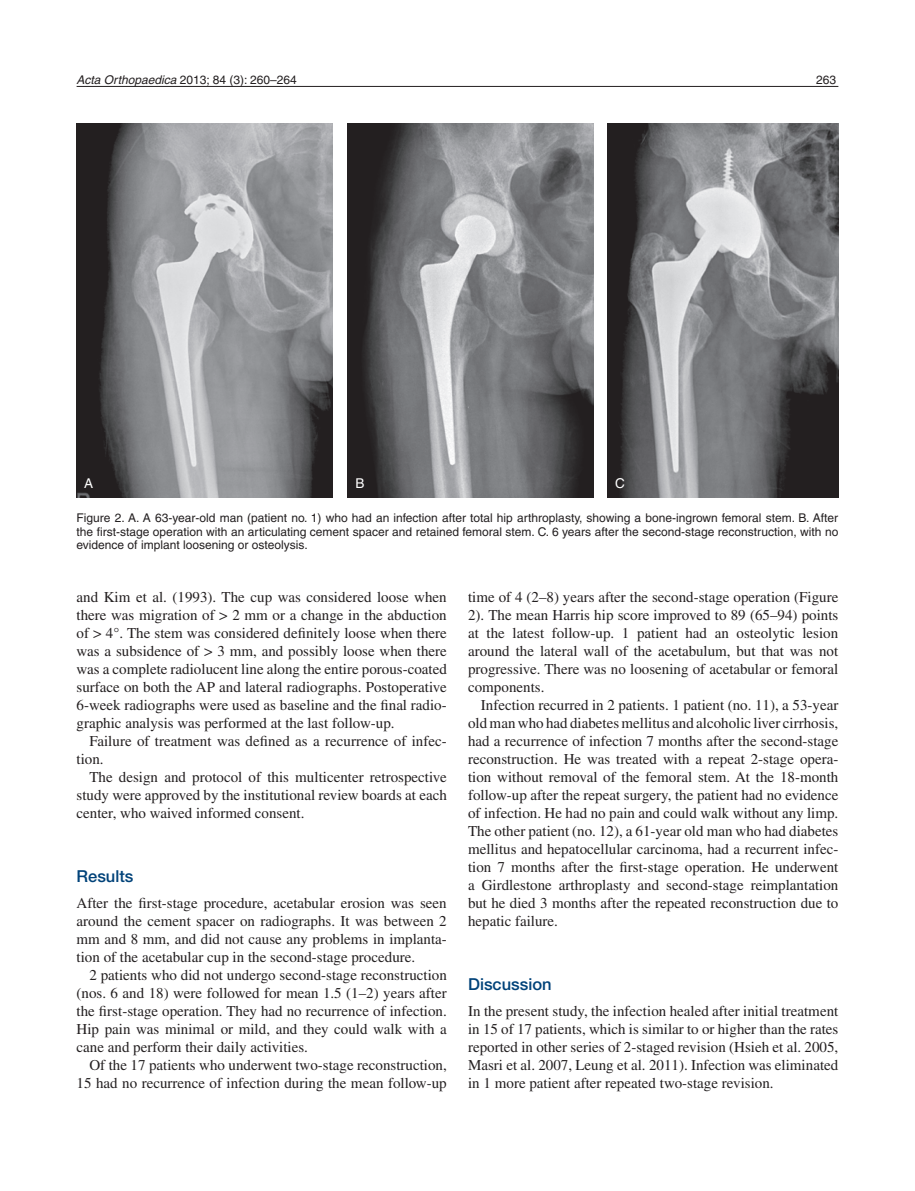
<style>
.page{position:relative;width:915px;height:1191px;background:#fff}
.page>*{position:absolute;margin:0;border:0;box-sizing:border-box;transform-origin:0 0}
.t1{font:500 16.5px "Helvetica Neue LTW1 G";color:#004279}
.t2{font:15px/18px "Times";color:#231f20;text-align:justify}
.t3{font:13.5px "Helvetica";color:#fff}
.t4{font:12px/13.5px "Helvetica";color:#231f20;text-align:justify}
.s1{font-style:italic}
</style>
<div class="page">
<hr style="left:77px;top:86px;width:761px;height:1px;background:#231f20">
<img style="left:77px;top:123px;width:256px;height:374px">
<img style="left:347px;top:123px;width:246px;height:374px">
<img style="left:607px;top:123px;width:231px;height:374px">
<p class="t4" style="left:77px;top:73px;width:222px"><span class="s1">Acta Orthopaedica</span> 2013; 84 (3): 260–264</p>
<p class="t4" style="left:816px;top:73px;width:22px">263</p>
<p class="t3" style="left:84px;top:475px;width:11px">A</p>
<p class="t3" style="left:355px;top:475px;width:11px">B</p>
<p class="t3" style="left:615px;top:475px;width:11px">C</p>
<p class="t4" style="left:77px;top:511px;width:763px">Figure 2. A. A 63-year-old man (patient no. 1) who had an infection after total hip arthroplasty, showing a bone-ingrown femoral stem. B. After the first-stage operation with an articulating cement spacer and retained femoral stem. C. 6 years after the second-stage reconstruction, with no evidence of implant loosening or osteolysis.</p>
<p class="t2" style="left:77px;top:587px;width:371px">and Kim et al. (1993). The cup was considered loose when there was migration of &gt; 2 mm or a change in the abduction of &gt; 4°. The stem was considered definitely loose when there was a subsidence of &gt; 3 mm, and possibly loose when there was a complete radiolucent line along the entire porous-coated surface on both the AP and lateral radiographs. Postoperative 6-week radiographs were used as baseline and the final radio&shy;graphic analysis was performed at the last follow-up.</p>
<p class="t2" style="left:77px;top:731px;width:371px;text-indent:13px">Failure of treatment was defined as a recurrence of infec&shy;tion.</p>
<p class="t2" style="left:77px;top:767px;width:371px;text-indent:13px">The design and protocol of this multicenter retrospective study were approved by the institutional review boards at each center, who waived informed consent.</p>
<p class="t1" style="left:77px;top:866px;width:58px">Results</p>
<p class="t2" style="left:77px;top:893px;width:371px">After the first-stage procedure, acetabular erosion was seen around the cement spacer on radiographs. It was between 2 mm and 8 mm, and did not cause any problems in implanta&shy;tion of the acetabular cup in the second-stage procedure.</p>
<p class="t2" style="left:77px;top:965px;width:371px;text-indent:13px">2 patients who did not undergo second-stage reconstruction (nos. 6 and 18) were followed for mean 1.5 (1–2) years after the first-stage operation. They had no recurrence of infection.<br>Hip pain was minimal or mild, and they could walk with a cane and perform their daily activities.</p>
<p class="t2" style="left:77px;top:1055px;width:371px;text-align:right">Of the 17 patients who underwent two-stage reconstruction,<br>15 had no recurrence of infection during the mean follow-up</p>
<p class="t2" style="left:468px;top:587px;width:371px">time of 4 (2–8) years after the second-stage operation (Figure 2). The mean Harris hip score improved to 89 (65–94) points at the latest follow-up. 1 patient had an osteolytic lesion around the lateral wall of the acetabulum, but that was not progressive. There was no loosening of acetabular or femoral components.</p>
<p class="t2" style="left:468px;top:695px;width:371px;text-indent:13px">Infection recurred in 2 patients. 1 patient (no. 11), a 53-year old man who had diabetes mellitus and alcoholic liver cirrhosis, had a recurrence of infection 7 months after the second-stage reconstruction. He was treated with a repeat 2-stage opera&shy;tion without removal of the femoral stem. At the 18-month follow-up after the repeat surgery, the patient had no evidence of infection. He had no pain and could walk without any limp.<br>The other patient (no. 12), a 61-year old man who had diabetes mellitus and hepatocellular carcinoma, had a recurrent infec&shy;tion 7 months after the first-stage operation. He underwent a Girdlestone arthroplasty and second-stage reimplantation but he died 3 months after the repeated reconstruction due to hepatic failure.</p>
<p class="t1" style="left:468px;top:974px;width:85px">Discussion</p>
<p class="t2" style="left:468px;top:1001px;width:371px">In the present study, the infection healed after initial treatment in 15 of 17 patients, which is similar to or higher than the rates reported in other series of 2-staged revision (Hsieh et al. 2005, Masri et al. 2007, Leung et al. 2011). Infection was eliminated in 1 more patient after repeated two-stage revision.</p>
</div>
